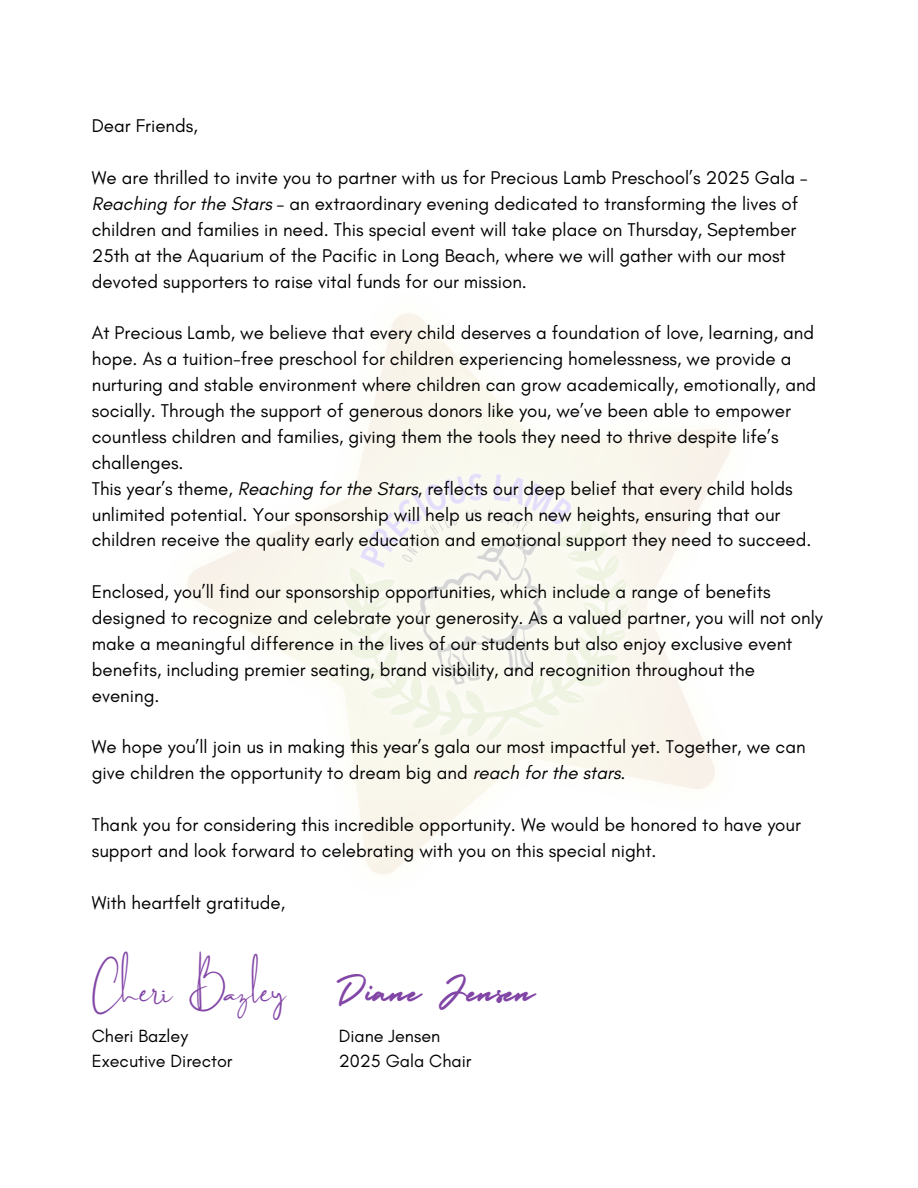
<style>
.page{position:relative;width:918px;height:1188px;background:#fff}
.page>*{position:absolute;margin:0;border:0;box-sizing:border-box;transform-origin:0 0}
.t1{font:43.5px "Brilliant Signature 2";color:#8145a6}
.t2{font:43.5px "Holiday";color:#8145a6}
.t3{font:18.75px/25.8px "Glacial Indifference";color:#000}
.t4{font:18px "Glacial Indifference";color:#000}
.s1{font-style:italic}
</style>
<div class="page">
<img style="left:187px;top:313px;width:544px;height:562px">
<p class="t3" style="left:92px;top:113px;width:108px">Dear Friends,</p>
<p class="t3" style="left:92px;top:165px;width:717px">We are thrilled to invite you to partner with us for Precious Lamb Preschool’s 2025 Gala – <span class="s1">Reaching for the Stars</span> – an extraordinary evening dedicated to transforming the lives of children and families in need. This special event will take place on Thursday, September 25th at the Aquarium of the Pacific in Long Beach, where we will gather with our most devoted supporters to raise vital funds for our mission.</p>
<p class="t3" style="left:92px;top:320px;width:726px">At Precious Lamb, we believe that every child deserves a foundation of love, learning, and hope. As a tuition-free preschool for children experiencing homelessness, we provide a nurturing and stable environment where children can grow academically, emotionally, and socially. Through the support of generous donors like you, we’ve been able to empower countless children and families, giving them the tools they need to thrive despite life’s challenges.</p>
<p class="t3" style="left:92px;top:475px;width:721px">This year’s theme, <span class="s1">Reaching for the Stars</span>, reflects our deep belief that every child holds unlimited potential. Your sponsorship will help us reach new heights, ensuring that our children receive the quality early education and emotional support they need to succeed.</p>
<p class="t3" style="left:92px;top:579px;width:733px">Enclosed, you’ll find our sponsorship opportunities, which include a range of benefits designed to recognize and celebrate your generosity. As a valued partner, you will not only make a meaningful difference in the lives of our students but also enjoy exclusive event benefits, including premier seating, brand visibility, and recognition throughout the evening.</p>
<p class="t3" style="left:92px;top:734px;width:715px">We hope you’ll join us in making this year’s gala our most impactful yet. Together, we can give children the opportunity to dream big and <span class="s1">reach for the stars</span>.</p>
<p class="t3" style="left:92px;top:812px;width:711px">Thank you for considering this incredible opportunity. We would be honored to have your support and look forward to celebrating with you on this special night.</p>
<p class="t3" style="left:92px;top:889px;width:195px">With heartfelt gratitude,</p>
<h1 class="t1" style="left:92px;top:969px;width:197px">Cheri Bazley</h1>
<p class="t4" style="left:92px;top:1025px;width:98px">Cheri Bazley</p>
<h1 class="t4" style="left:92px;top:1050px;width:142px">Executive Director</h1>
<p class="t2" style="left:336px;top:958px;width:201px">Diane Jensen</p>
<p class="t4" style="left:339px;top:1025px;width:103px">Diane Jensen</p>
<p class="t4" style="left:339px;top:1050px;width:134px">2025 Gala Chair</p>
</div>
